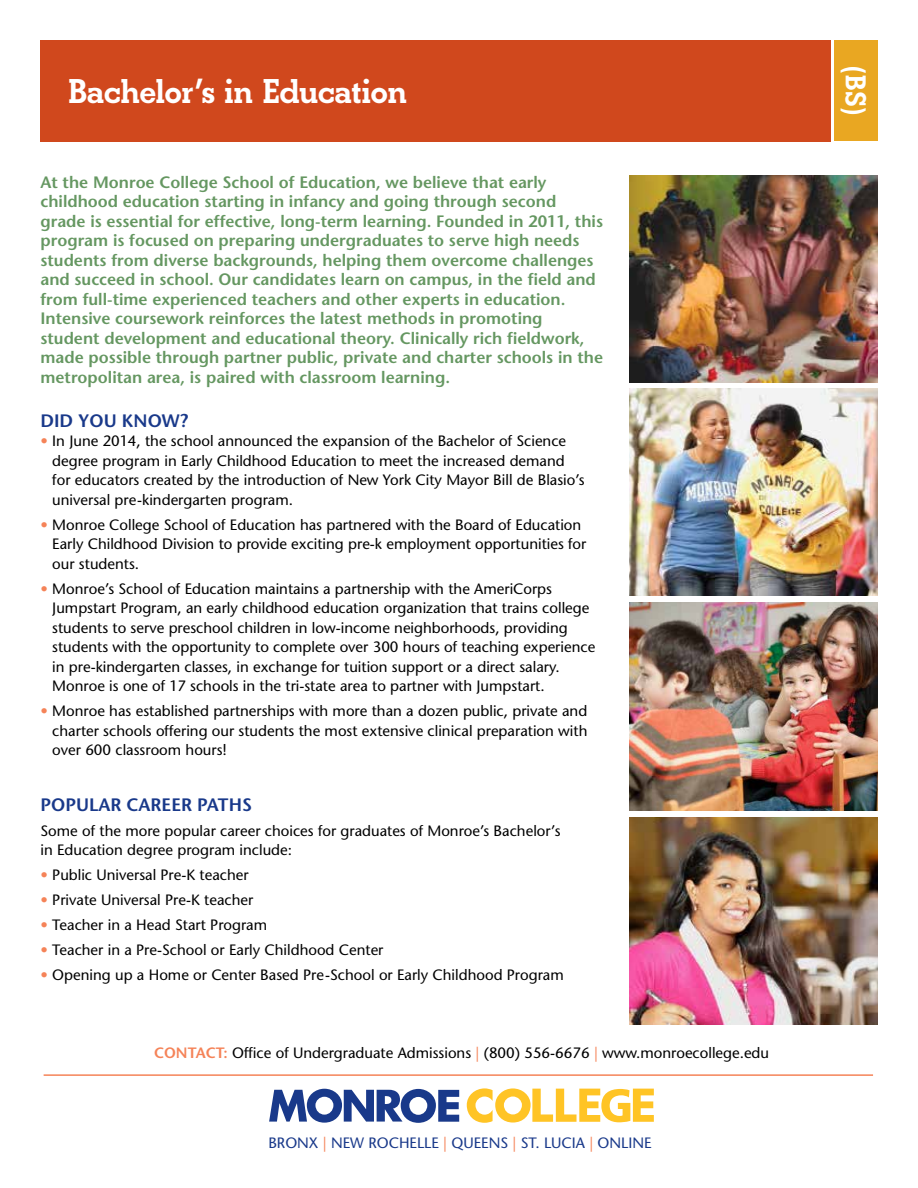
<style>
.page{position:relative;width:918px;height:1188px;background:#fff}
.page>*{position:absolute;margin:0;border:0;box-sizing:border-box;transform-origin:0 0}
.t1{font:36px "Beton Bld";letter-spacing:-.025em;color:#fff}
.t2{font:30px "Beton Bld";color:#fff}
.t3{font:600 18px "Stone Sans";color:#19398a}
.t4{font:600 16.5px/19.5px "Stone Sans";color:#659761}
.t5{font:15px/19.5px "Stone Sans";color:#000}
.t6{font:15px "Stone Sans";color:#19398a}
.s1{color:#f58358}
.s2{font-weight:600;color:#f58358}
</style>
<div class="page">
<img style="left:629px;top:603px;width:249px;height:207px">
<img style="left:629px;top:388px;width:249px;height:208px">
<img style="left:629px;top:817px;width:249px;height:207px">
<img style="left:629px;top:176px;width:249px;height:207px">
<div style="left:40px;top:40px;width:791px;height:102px;background:#d0481d"></div>
<div style="left:834px;top:40px;width:44px;height:101px;background:#e9a722"></div>
<hr style="left:44px;top:1074px;width:829px;height:2px;background:#f58358">
<svg style="left:467px;top:1088px;width:187px;height:35px"></svg>
<svg style="left:269px;top:1089px;width:190px;height:34px"></svg>
<h1 class="t1" style="left:68px;top:67px;width:341px">Bachelor’s in Education</h1>
<h2 class="t2" style="left:876px;top:66px;width:50px;rotate:90deg">(BS)</h2>
<p class="t4" style="left:40px;top:172px;width:564px">At the Monroe College School of Education, we believe that early childhood education starting in infancy and going through second grade is essential for effective, long-term learning. Founded in 2011, this program is focused on preparing undergraduates to serve high needs students from diverse backgrounds, helping them overcome challenges and succeed in school. Our candidates learn on campus, in the field and from full-time experienced teachers and other experts in education.<br>Intensive coursework reinforces the latest methods in promoting student development and educational theory. Clinically rich fieldwork, made possible through partner public, private and charter schools in the metropolitan area, is paired with classroom learning.</p>
<p class="t3" style="left:40px;top:410px;width:149px">DID YOU KNOW?</p>
<p class="t5" style="left:52px;top:432px;width:534px;text-indent:-12px"><span class="s1">•</span> In June 2014, the school announced the expansion of the Bachelor of Science degree program in Early Childhood Education to meet the increased demand for educators created by the introduction of New York City Mayor Bill de Blasio’s universal pre-kindergarten program.</p>
<p class="t5" style="left:52px;top:515px;width:536px;text-indent:-12px"><span class="s1">•</span> Monroe College School of Education has partnered with the Board of Education<br>Early Childhood Division to provide exciting pre-k employment opportunities for our students.</p>
<p class="t5" style="left:52px;top:579px;width:545px;text-indent:-12px"><span class="s1">•</span> Monroe’s School of Education maintains a partnership with the AmeriCorps Jumpstart Program, an early childhood education organization that trains college students to serve preschool children in low-income neighborhoods, providing students with the opportunity to complete over 300 hours of teaching experience in pre-kindergarten classes, in exchange for tuition support or a direct salary.<br>Monroe is one of 17 schools in the tri-state area to partner with Jumpstart.</p>
<p class="t5" style="left:52px;top:701px;width:537px;text-align:justify;text-indent:-12px"><span class="s1">•</span> Monroe has established partnerships with more than a dozen public, private and charter schools offering our students the most extensive clinical preparation with over 600 classroom hours!</p>
<p class="t3" style="left:40px;top:794px;width:213px">POPULAR CAREER PATHS</p>
<p class="t5" style="left:40px;top:821px;width:522px">Some of the more popular career choices for graduates of Monroe’s Bachelor’s in Education degree program include:</p>
<p class="t5" style="left:40px;top:865px;width:210px"><span class="s1">•</span> Public Universal Pre-K teacher</p>
<p class="t5" style="left:40px;top:890px;width:214px"><span class="s1">•</span> Private Universal Pre-K teacher</p>
<p class="t5" style="left:40px;top:915px;width:228px"><span class="s1">•</span> Teacher in a Head Start Program</p>
<p class="t5" style="left:40px;top:940px;width:345px"><span class="s1">•</span> Teacher in a Pre-School or Early Childhood Center</p>
<p class="t5" style="left:40px;top:965px;width:525px"><span class="s1">•</span> Opening up a Home or Center Based Pre-School or Early Childhood Program</p>
<p class="t5" style="left:154px;top:1043px;width:617px"><span class="s2">CONTACT:</span> Office of Undergraduate Admissions <span class="s1">|</span> (800) 556-6676 <span class="s1">|</span> www.monroecollege.edu</p>
<p class="t6" style="left:268px;top:1134px;width:385px">BRONX <span class="s1">|</span> NEW ROCHELLE <span class="s1">|</span> QUEENS <span class="s1">|</span> ST. LUCIA <span class="s1">|</span> ONLINE</p>
</div>
